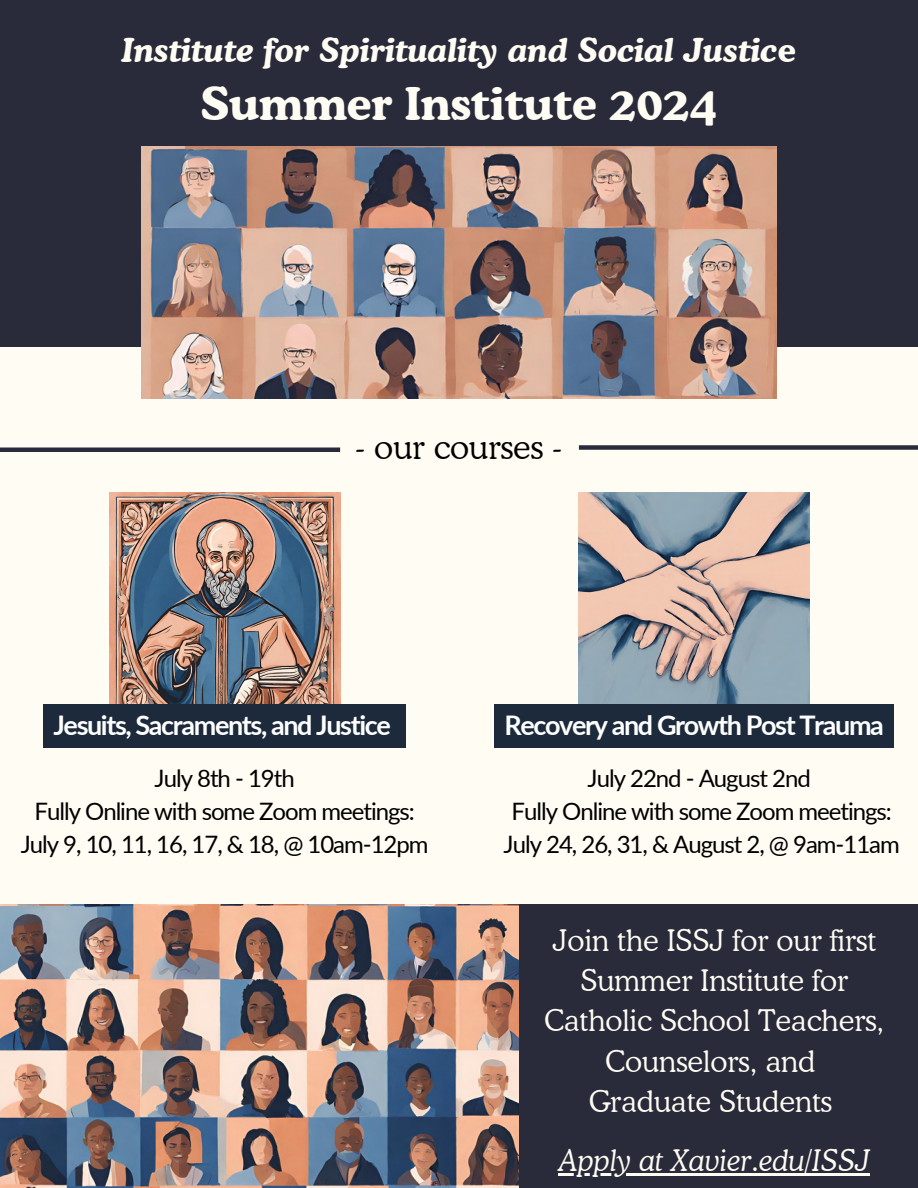
<style>
.page{position:relative;width:918px;height:1188px;background:#fefcf3}
.page>*{position:absolute;margin:0;border:0;box-sizing:border-box;transform-origin:0 0}
.t1{font:700 45px "Cooper BT";color:#fefcf3}
.t2{font:italic 700 33px "Cooper BT";color:#fefcf3}
.t3{font:300 33px "Cooper BT";color:#000}
.t4{font:300 29.55px/40.3px "Cooper BT";color:#fefcf3;text-align:center}
.t5{font:italic 300 29.55px "Cooper BT";color:#fefcf3}
.t6{font:700 27px "Lato";letter-spacing:-.05em;color:#fff}
.t7{font:24px "Lato";letter-spacing:-.045em;color:#000}
.s1{font-style:normal}
</style>
<div class="page">
<div style="left:0;top:0;width:918px;height:347px;background:#292a3a"></div>
<img style="left:109px;top:492px;width:231px;height:212px">
<img style="left:579px;top:492px;width:231px;height:212px">
<hr style="left:0;top:448px;width:340px;height:4px;background:#292a3a">
<div style="left:579px;top:445px;width:339px;height:5px;background:#292a3a"></div>
<div style="left:0;top:905px;width:918px;height:283px;background:#292a3a"></div>
<img style="left:0;top:905px;width:519px;height:283px">
<img style="left:142px;top:146px;width:634px;height:252px">
<div style="left:494px;top:704px;width:400px;height:43px;background:#1c2a3b"></div>
<div style="left:43px;top:704px;width:363px;height:43px;background:#1c2a3b"></div>
<hr style="left:559px;top:1173px;width:311px;height:2px;background:#fefcf3">
<p class="t2" style="left:122px;top:29px;width:675px">Institute for Spirituality and Social Justic<span class="s1">e</span></p>
<p class="t1" style="left:201px;top:76px;width:517px">Summer Institute 2024</p>
<p class="t3" style="left:355px;top:427px;width:208px">- our courses -</p>
<p class="t6" style="left:53px;top:709px;width:339px">Jesuits, Sacraments, and Justice</p>
<p class="t7" style="left:155px;top:764px;width:142px">July 8th - 19th</p>
<p class="t7" style="left:35px;top:796px;width:382px">Fully Online with some Zoom meetings:</p>
<p class="t7" style="left:21px;top:829px;width:409px">July 9, 10, 11, 16, 17, &amp; 18, @ 10am-12pm</p>
<p class="t6" style="left:505px;top:709px;width:381px">Recovery and Growth Post Trauma</p>
<p class="t7" style="left:588px;top:764px;width:225px">July 22nd - August 2nd</p>
<p class="t7" style="left:512px;top:796px;width:382px">Fully Online with some Zoom meetings:</p>
<p class="t7" style="left:504px;top:829px;width:398px">July 24, 26, 31, &amp; August 2, @ 9am-11am</p>
<p class="t4" style="left:553px;top:920px;width:325px">Join the ISSJ for our first</p>
<p class="t4" style="left:580px;top:960px;width:269px">Summer Institute for</p>
<p class="t4" style="left:544px;top:1000px;width:342px">Catholic School Teachers,<br>Counselors, and</p>
<p class="t4" style="left:589px;top:1081px;width:245px">Graduate Students</p>
<p class="t5" style="left:559px;top:1143px;width:313px">Apply at Xavier.edu/ISSJ</p>
</div>
